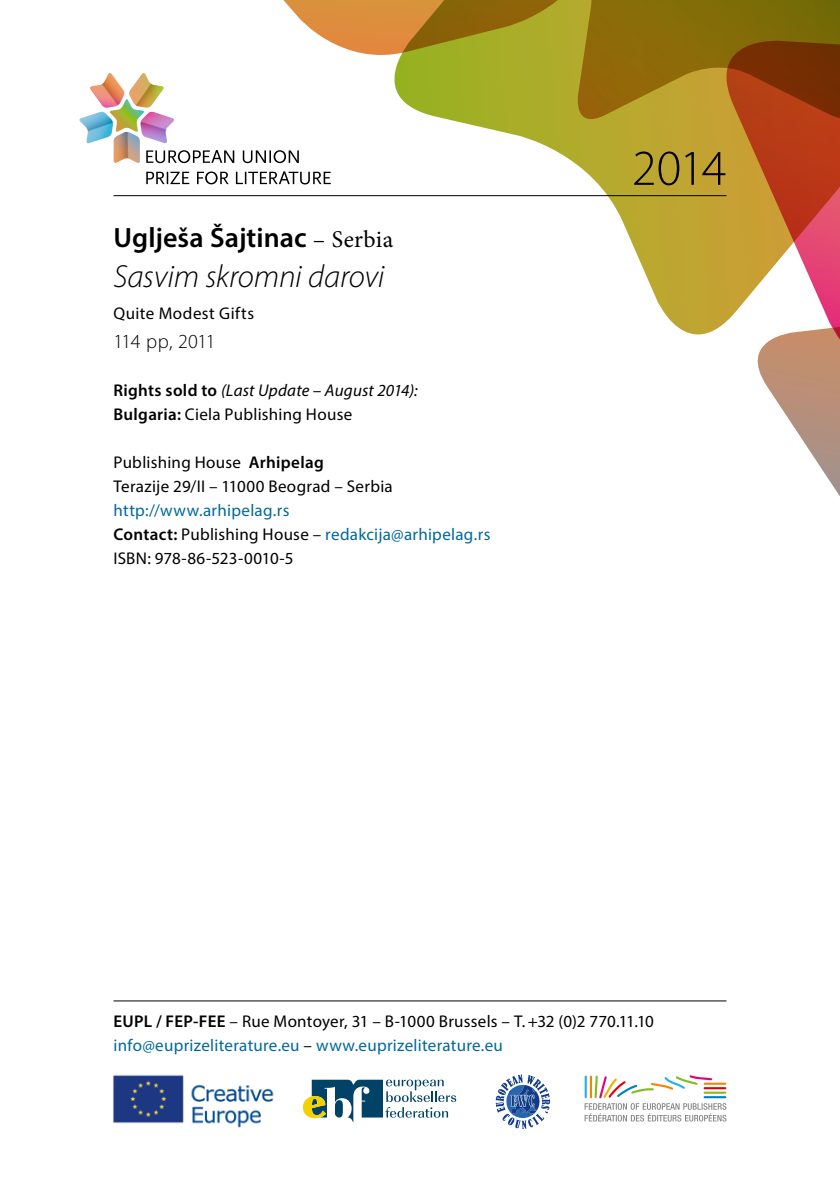
<style>
.page{position:relative;width:840px;height:1191px;background:#fff}
.page>*{position:absolute;margin:0;border:0;box-sizing:border-box;transform-origin:0 0}
.t1{font:300 50.4px "Myriad Pro";color:#000}
.t2{font:italic 300 32px "Myriad Pro";letter-spacing:-.005em;color:#000}
.t3{font:600 28px "Myriad Pro";color:#000}
.t4{font:300 20px "Myriad Pro";letter-spacing:-.025em;color:#000}
.t5{font:17px/24px "Myriad Pro";letter-spacing:.015em;color:#000}
.t6{font:17px/24px "Myriad Pro";letter-spacing:.015em;color:#00689d}
.t7{font:italic 17px/24px "Myriad Pro";letter-spacing:.01em;color:#000}
.s1{font-family:"Minion Pro";font-weight:400;font-size:24px}
.s2{font-weight:600;font-style:normal}
.s3{font-style:normal}
.s4{font-weight:600}
.s5{font-weight:600;color:#000}
.s6{color:#000}
.s7{color:#00689d}
</style>
<div class="page">
<svg style="left:775px;top:399px;width:64px;height:96px"></svg>
<svg style="left:283px;top:0;width:84px;height:54px"></svg>
<svg style="left:367px;top:0;width:335px;height:335px"></svg>
<svg style="left:702px;top:0;width:137px;height:399px"></svg>
<svg style="left:146px;top:171px;width:184px;height:13px"></svg>
<svg style="left:79px;top:73px;width:220px;height:91px"></svg>
<hr style="left:113px;top:195px;width:613px;height:1px;background:#000">
<hr style="left:113px;top:1000px;width:613px;height:1px;background:#000">
<svg style="left:303px;top:1079px;width:153px;height:44px"></svg>
<svg style="left:495px;top:1074px;width:54px;height:54px"></svg>
<svg style="left:584px;top:1075px;width:142px;height:46px"></svg>
<img style="left:113px;top:1075px;width:161px;height:53px">
<h3 class="t3" style="left:113px;top:220px;width:281px">Uglješa Šajtinac <span class="s1">– Serbia</span></h3>
<h2 class="t2" style="left:113px;top:257px;width:272px">Sasvim skromni darovi</h2>
<p class="t5" style="left:113px;top:301px;width:142px">Quite Modest Gifts</p>
<p class="t4" style="left:113px;top:330px;width:103px">114 pp, 2011</p>
<p class="t7" style="left:113px;top:378px;width:306px"><span class="s2">Rights sold to</span> (Last Update – August 2014):<br><span class="s2">Bulgaria:</span> <span class="s3">Ciela Publishing House</span></p>
<p class="t5" style="left:113px;top:450px;width:280px">Publishing House <span class="s4">Arhipelag<br></span>Terazije 29/II – 11000 Beograd – Serbia</p>
<p class="t6" style="left:113px;top:498px;width:378px">http://www.arhipelag.rs<br><span class="s5">Contact:</span> <span class="s6">Publishing House –</span> redakcija@arhipelag.rs<br><span class="s6">ISBN: 978-86-523-0010-5</span></p>
<h1 class="t1" style="left:631px;top:138px;width:96px">2014</h1>
<p class="t5" style="left:113px;top:1008px;width:541px"><span class="s4">EUPL / FEP-FEE</span> – Rue Montoyer, 31 – B-1000 Brussels – T.+32 (0)2 770.11.10 <span class="s7">info@euprizeliterature.eu</span> – <span class="s7">www.euprizeliterature.eu</span></p>
</div>
